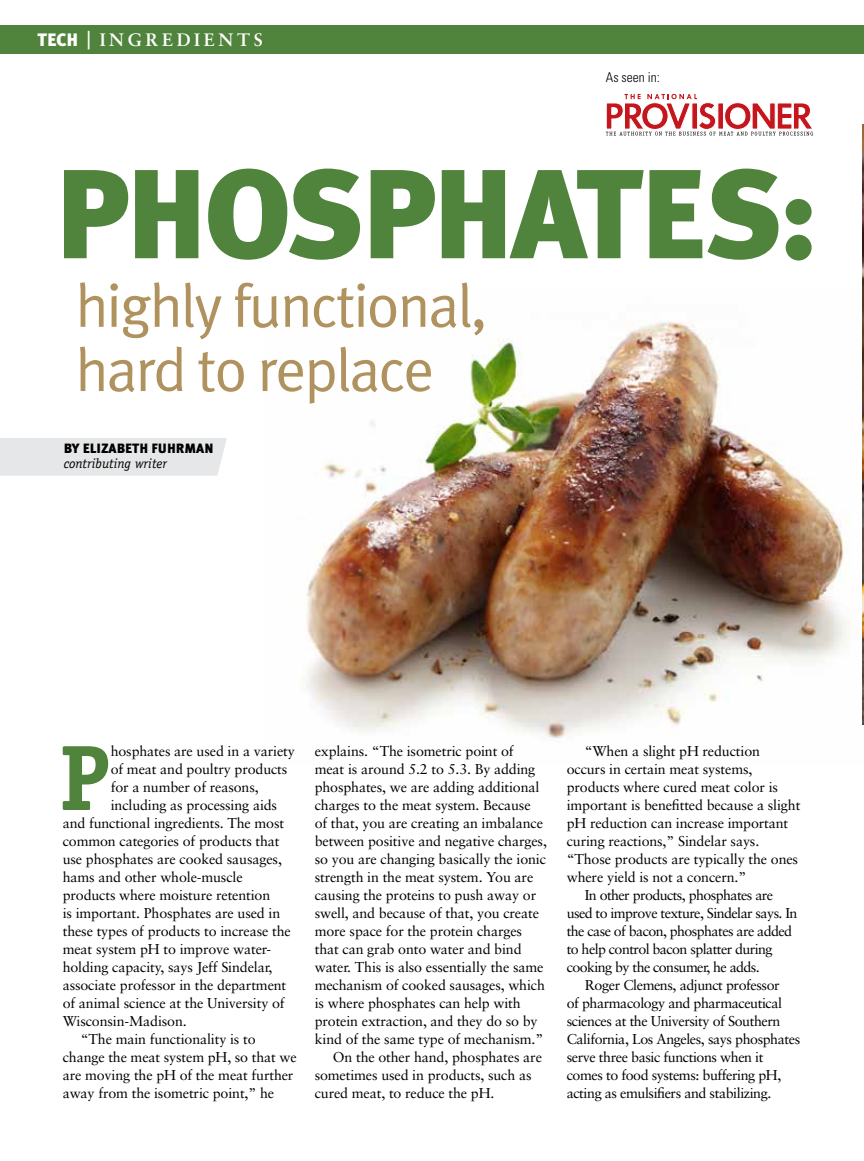
<style>
.page{position:relative;width:864px;height:1161px;background:#fff}
.page>*{position:absolute;margin:0;border:0;box-sizing:border-box;transform-origin:0 0}
.t1{font:900 126.45px "Meta Plus Lining";letter-spacing:-.03em;color:#50833c}
.t2{font:700 93.15px "Officina Serif";color:#50833c}
.t3{font:61.05px/64.2px "Meta Plus Lining Normal";letter-spacing:-.03em;color:#b0925f}
.t4{font:18px "Sabon Bold Os F";letter-spacing:.2em;color:#fff}
.t5{font:14.25px "Sabon";letter-spacing:-.01em;color:#000}
.t6{font:14.25px "Sabon";letter-spacing:-.03em;color:#000}
.t7{font:14.25px "Sabon";letter-spacing:-.04em;color:#000}
.t8{font:900 13.5px "Meta Plus Lining";color:#000}
.t9{font:italic 13.5px "Officina Serif";color:#000}
.t10{font:300 condensed 13.5px "Univers";color:#000}
.s1{font-family:"Meta Plus Lining";font-weight:900}
.s2{font-family:"Meta Plus Lining Normal";font-size:24px}
</style>
<div class="page">
<img style="left:306px;top:321px;width:558px;height:417px">
<div style="left:0;top:26px;width:864px;height:28px;background:#50833c"></div>
<div style="left:0;top:438px;width:227px;height:38px;background:#e6e7e8"></div>
<img style="left:862px;top:125px;width:2px;height:599px">
<svg style="left:606px;top:94px;width:207px;height:42px"></svg>
<p class="t4" style="left:38px;top:29px;width:227px"><span class="s1">TECH</span> <span class="s2">|</span> INGREDIENTS</p>
<p class="t10" style="left:606px;top:69px;width:55px">As seen in:</p>
<h1 class="t1" style="left:54px;top:140px;width:765px">PHOSPHATES:</h1>
<h3 class="t3" style="left:75px;top:273px;width:413px">highly functional, hard to replace</h3>
<p class="t8" style="left:64px;top:440px;width:151px">BY ELIZABETH FUHRMAN</p>
<p class="t9" style="left:64px;top:455px;width:105px">contributing writer</p>
<h2 class="t2" style="left:59px;top:720px;width:53px">P</h2>
<p class="t5" style="left:111px;top:743px;width:186px">hosphates are used in a variety</p>
<p class="t5" style="left:111px;top:761px;width:178px">of meat and poultry products</p>
<p class="t5" style="left:111px;top:779px;width:149px">for a number of reasons,</p>
<p class="t5" style="left:111px;top:797px;width:168px">including as processing aids</p>
<p class="t5" style="left:63px;top:815px;width:223px">and functional ingredients. The most</p>
<p class="t5" style="left:63px;top:833px;width:218px">common categories of products that</p>
<p class="t5" style="left:63px;top:851px;width:221px">use phosphates are cooked sausages,</p>
<p class="t5" style="left:63px;top:869px;width:181px">hams and other whole-muscle</p>
<p class="t5" style="left:63px;top:887px;width:209px">products where moisture retention</p>
<p class="t5" style="left:63px;top:905px;width:219px">is important. Phosphates are used in</p>
<p class="t5" style="left:63px;top:923px;width:230px">these types of products to increase the</p>
<p class="t5" style="left:63px;top:941px;width:210px">meat system pH to improve water-</p>
<p class="t5" style="left:63px;top:959px;width:211px">holding capacity, says Jeff Sindelar,</p>
<p class="t5" style="left:63px;top:977px;width:225px">associate professor in the department</p>
<p class="t5" style="left:63px;top:995px;width:223px">of animal science at the University of</p>
<p class="t5" style="left:63px;top:1013px;width:126px">Wisconsin-Madison.</p>
<p class="t5" style="left:81px;top:1031px;width:176px">“The main functionality is to</p>
<p class="t5" style="left:63px;top:1049px;width:236px">change the meat system pH, so that we</p>
<p class="t5" style="left:63px;top:1067px;width:232px">are moving the pH of the meat further</p>
<p class="t5" style="left:63px;top:1085px;width:213px">away from the isometric point,” he</p>
<p class="t5" style="left:315px;top:743px;width:200px">explains. “The isometric point of</p>
<p class="t5" style="left:315px;top:761px;width:222px">meat is around 5.2 to 5.3. By adding</p>
<p class="t5" style="left:315px;top:779px;width:226px">phosphates, we are adding additional</p>
<p class="t5" style="left:315px;top:796px;width:217px">charges to the meat system. Because</p>
<p class="t5" style="left:315px;top:814px;width:230px">of that, you are creating an imbalance</p>
<p class="t5" style="left:315px;top:832px;width:234px">between positive and negative charges,</p>
<p class="t5" style="left:315px;top:850px;width:233px">so you are changing basically the ionic</p>
<p class="t5" style="left:315px;top:868px;width:220px">strength in the meat system. You are</p>
<p class="t5" style="left:315px;top:886px;width:223px">causing the proteins to push away or</p>
<p class="t5" style="left:315px;top:904px;width:226px">swell, and because of that, you create</p>
<p class="t5" style="left:315px;top:922px;width:209px">more space for the protein charges</p>
<p class="t5" style="left:315px;top:940px;width:208px">that can grab onto water and bind</p>
<p class="t5" style="left:315px;top:958px;width:230px">water. This is also essentially the same</p>
<p class="t5" style="left:315px;top:976px;width:232px">mechanism of cooked sausages, which</p>
<p class="t5" style="left:315px;top:994px;width:208px">is where phosphates can help with</p>
<p class="t5" style="left:315px;top:1012px;width:224px">protein extraction, and they do so by</p>
<p class="t5" style="left:315px;top:1030px;width:230px">kind of the same type of mechanism.”</p>
<p class="t5" style="left:333px;top:1048px;width:211px">On the other hand, phosphates are</p>
<p class="t5" style="left:315px;top:1066px;width:218px">sometimes used in products, such as</p>
<p class="t5" style="left:315px;top:1084px;width:181px">cured meat, to reduce the pH.</p>
<p class="t5" style="left:585px;top:742px;width:177px">“When a slight pH reduction</p>
<p class="t5" style="left:567px;top:760px;width:187px">occurs in certain meat systems,</p>
<p class="t5" style="left:567px;top:778px;width:213px">products where cured meat color is</p>
<p class="t5" style="left:567px;top:796px;width:235px">important is benefitted because a slight</p>
<p class="t5" style="left:567px;top:814px;width:223px">pH reduction can increase important</p>
<p class="t5" style="left:567px;top:832px;width:194px">curing reactions,” Sindelar says.</p>
<p class="t5" style="left:567px;top:850px;width:233px">“Those products are typically the ones</p>
<p class="t5" style="left:567px;top:868px;width:181px">where yield is not a concern.”</p>
<p class="t7" style="left:585px;top:886px;width:190px">In other products, phosphates are</p>
<p class="t7" style="left:567px;top:904px;width:232px">used to improve texture, Sindelar says. In</p>
<p class="t7" style="left:567px;top:922px;width:227px">the case of bacon, phosphates are added</p>
<p class="t7" style="left:567px;top:940px;width:207px">to help control bacon splatter during</p>
<p class="t7" style="left:567px;top:958px;width:195px">cooking by the consumer, he adds.</p>
<p class="t6" style="left:585px;top:976px;width:196px">Roger Clemens, adjunct professor</p>
<p class="t6" style="left:567px;top:994px;width:217px">of pharmacology and pharmaceutical</p>
<p class="t6" style="left:567px;top:1012px;width:215px">sciences at the University of Southern</p>
<p class="t6" style="left:567px;top:1030px;width:235px">California, Los Angeles, says phosphates</p>
<p class="t6" style="left:567px;top:1048px;width:198px">serve three basic functions when it</p>
<p class="t6" style="left:567px;top:1066px;width:216px">comes to food systems: buffering pH,</p>
<p class="t6" style="left:567px;top:1084px;width:206px">acting as emulsifiers and stabilizing.</p>
</div>
